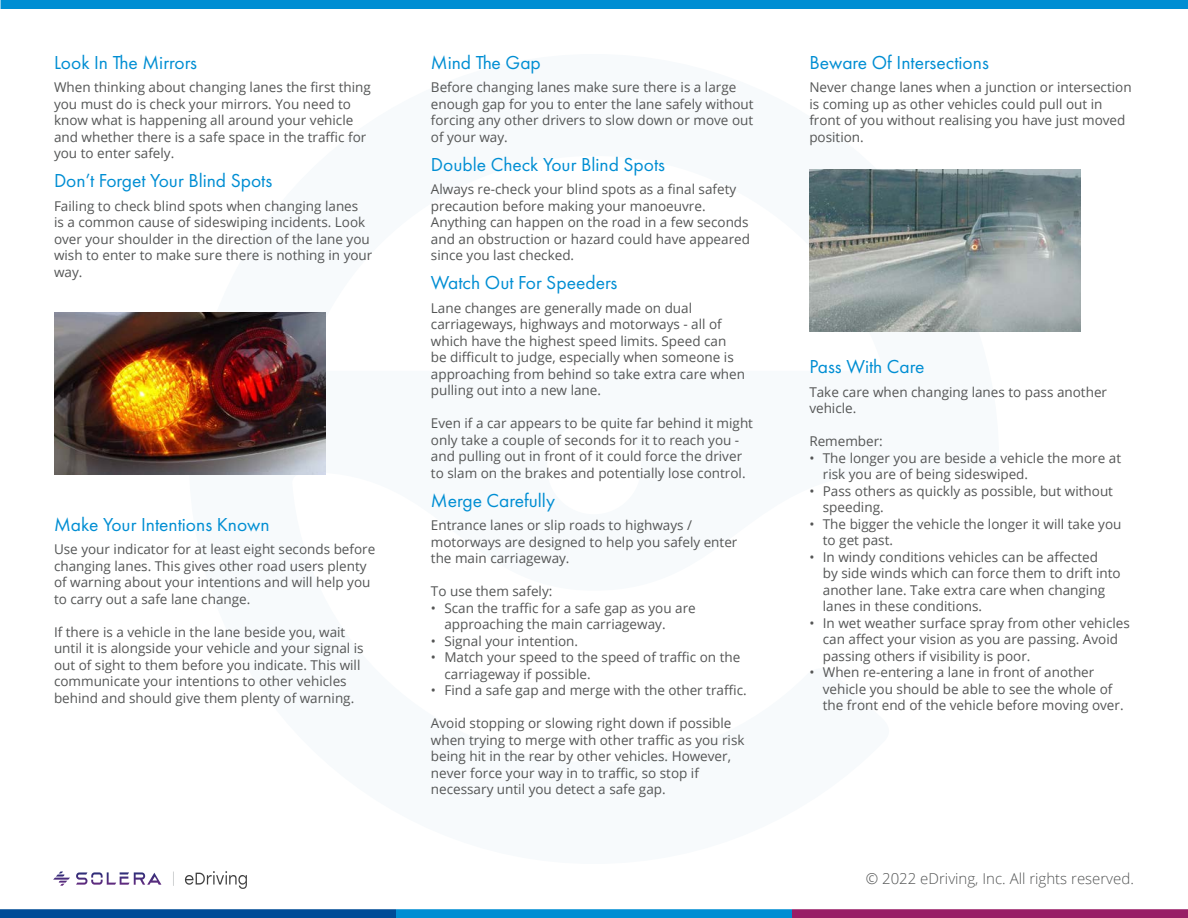
<style>
.page{position:relative;width:1188px;height:918px;background:#fff}
.page>*{position:absolute;margin:0;border:0;box-sizing:border-box;transform-origin:0 0}
.t1{font:19.5px "Futura PT";color:#008ed3}
.t2{font:300 15px "Open Sans";color:#545555}
.Body_Copy{font:13.5px/16.5px "Open Sans";color:#545555}
</style>
<div class="page">
<div style="left:0;top:909px;width:396px;height:9px;background:#004c97"></div>
<div style="left:396px;top:909px;width:396px;height:9px;background:#008ed3"></div>
<div style="left:792px;top:909px;width:396px;height:9px;background:#991e66"></div>
<div style="left:1px;top:0;width:1187px;height:9px;background:#008ed3"></div>
<img style="left:54px;top:313px;width:271px;height:162px">
<img style="left:809px;top:170px;width:271px;height:162px">
<img style="left:53px;top:872px;width:194px;height:16px">
<p class="t1" style="left:54px;top:51px;width:145px">Look In The Mirrors</p>
<p class="Body_Copy" style="left:54px;top:79px;width:318px">When thinking about changing lanes the first thing you must do is check your mirrors. You need to know what is happening all around your vehicle and whether there is a safe space in the traffic for you to enter safely.</p>
<p class="t1" style="left:54px;top:169px;width:220px">Don’t Forget Your Blind Spots</p>
<p class="Body_Copy" style="left:54px;top:197px;width:320px">Failing to check blind spots when changing lanes<br>is a common cause of sideswiping incidents. Look over your shoulder in the direction of the lane you wish to enter to make sure there is nothing in your way.</p>
<p class="t1" style="left:54px;top:513px;width:217px">Make Your Intentions Known</p>
<p class="Body_Copy" style="left:54px;top:541px;width:323px">Use your indicator for at least eight seconds before changing lanes. This gives other road users plenty of warning about your intentions and will help you to carry out a safe lane change.</p>
<p class="Body_Copy" style="left:54px;top:623px;width:311px">If there is a vehicle in the lane beside you, wait until it is alongside your vehicle and your signal is out of sight to them before you indicate. This will communicate your intentions to other vehicles behind and should give them plenty of warning.</p>
<p class="t1" style="left:431px;top:51px;width:111px">Mind The Gap</p>
<p class="Body_Copy" style="left:431px;top:79px;width:324px">Before changing lanes make sure there is a large enough gap for you to enter the lane safely without forcing any other drivers to slow down or move out of your way.</p>
<p class="t1" style="left:431px;top:153px;width:236px">Double Check Your Blind Spots</p>
<p class="Body_Copy" style="left:431px;top:181px;width:321px">Always re-check your blind spots as a final safety precaution before making your manoeuvre.<br>Anything can happen on the road in a few seconds and an obstruction or hazard could have appeared since you last checked.</p>
<p class="t1" style="left:431px;top:271px;width:188px">Watch Out For Speeders</p>
<p class="Body_Copy" style="left:431px;top:299px;width:316px">Lane changes are generally made on dual carriageways, highways and motorways - all of which have the highest speed limits. Speed can be difficult to judge, especially when someone is approaching from behind so take extra care when pulling out into a new lane.</p>
<p class="Body_Copy" style="left:431px;top:415px;width:324px">Even if a car appears to be quite far behind it might only take a couple of seconds for it to reach you - and pulling out in front of it could force the driver to slam on the brakes and potentially lose control.</p>
<p class="t1" style="left:431px;top:489px;width:126px">Merge Carefully</p>
<p class="Body_Copy" style="left:431px;top:517px;width:308px">Entrance lanes or slip roads to highways / motorways are designed to help you safely enter the main carriageway.</p>
<p class="Body_Copy" style="left:431px;top:583px;width:123px">To use them safely:</p>
<p class="Body_Copy" style="left:444px;top:599px;width:253px;text-indent:-14px">• Scan the traffic for a safe gap as you are approaching the main carriageway.</p>
<p class="Body_Copy" style="left:431px;top:632px;width:149px">• Signal your intention.</p>
<p class="Body_Copy" style="left:444px;top:649px;width:297px;text-indent:-14px">• Match your speed to the speed of traffic on the carriageway if possible.</p>
<p class="Body_Copy" style="left:431px;top:682px;width:317px">• Find a safe gap and merge with the other traffic.</p>
<p class="Body_Copy" style="left:431px;top:715px;width:315px">Avoid stopping or slowing right down if possible when trying to merge with other traffic as you risk being hit in the rear by other vehicles. However, never force your way in to traffic, so stop if necessary until you detect a safe gap.</p>
<p class="t1" style="left:809px;top:51px;width:181px">Beware Of Intersections</p>
<p class="Body_Copy" style="left:809px;top:79px;width:324px">Never change lanes when a junction or intersection is coming up as other vehicles could pull out in front of you without realising you have just moved position.</p>
<p class="t1" style="left:809px;top:355px;width:117px">Pass With Care</p>
<p class="Body_Copy" style="left:809px;top:383px;width:299px">Take care when changing lanes to pass another vehicle.</p>
<p class="Body_Copy" style="left:809px;top:433px;width:75px">Remember:</p>
<p class="Body_Copy" style="left:823px;top:449px;width:300px;text-indent:-14px">• The longer you are beside a vehicle the more at risk you are of being sideswiped.</p>
<p class="Body_Copy" style="left:823px;top:482px;width:292px;text-indent:-14px">• Pass others as quickly as possible, but without speeding.</p>
<p class="Body_Copy" style="left:823px;top:515px;width:300px;text-indent:-14px">• The bigger the vehicle the longer it will take you to get past.</p>
<p class="Body_Copy" style="left:823px;top:548px;width:299px;text-indent:-14px">• In windy conditions vehicles can be affected<br>by side winds which can force them to drift into another lane. Take extra care when changing lanes in these conditions.</p>
<p class="Body_Copy" style="left:823px;top:614px;width:309px;text-indent:-14px">• In wet weather surface spray from other vehicles can affect your vision as you are passing. Avoid passing others if visibility is poor.</p>
<p class="Body_Copy" style="left:823px;top:664px;width:302px;text-indent:-14px">• When re-entering a lane in front of another vehicle you should be able to see the whole of the front end of the vehicle before moving over.</p>
<p class="t2" style="left:866px;top:868px;width:270px">© 2022 eDriving, Inc. All rights reserved.</p>
</div>
